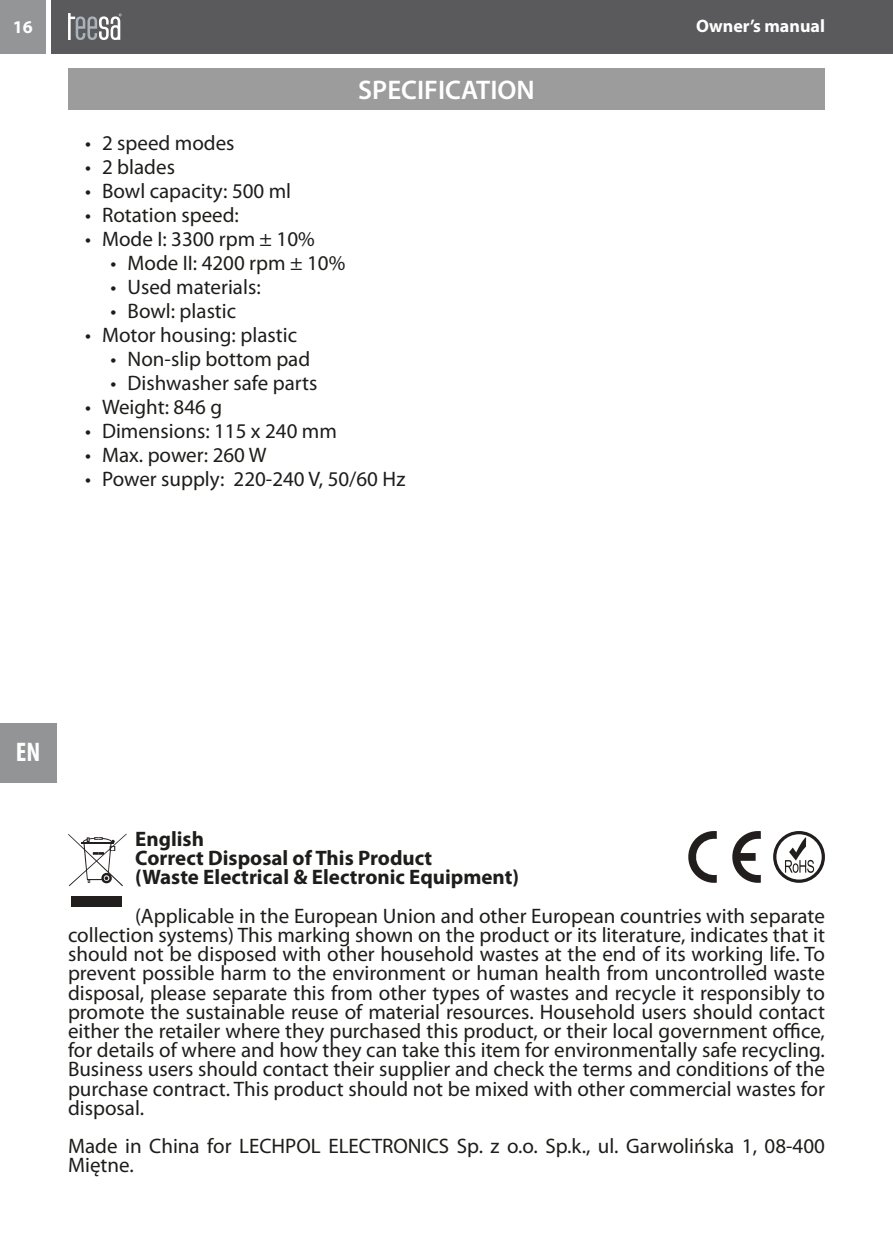
<style>
.page{position:relative;width:893px;height:1259px;background:#fff}
.page>*{position:absolute;margin:0;border:0;box-sizing:border-box;transform-origin:0 0}
.t1{font:600 27px "Myriad Pro";color:#fff}
.t2{font:700 condensed 27px "Myriad Pro";color:#fff}
.t3{font:21px/19.2px "Myriad Pro";color:#1d1d1b;text-align:justify}
.t4{font:700 21px/19.2px "Myriad Pro";color:#1d1d1b}
.t5{font:700 18px "Myriad Pro";color:#fff}
</style>
<div class="page">
<div style="left:52px;top:0;width:841px;height:53px;background:#5a595b"></div>
<div style="left:0;top:0;width:46px;height:53px;background:#949597"></div>
<svg style="left:68px;top:13px;width:54px;height:27px"></svg>
<div style="left:0;top:723px;width:56px;height:59px;background:#939495"></div>
<div style="left:72px;top:896px;width:50px;height:11px;background:#231e1e"></div>
<svg style="left:68px;top:833px;width:59px;height:53px"></svg>
<svg style="left:773px;top:831px;width:52px;height:52px"></svg>
<svg style="left:688px;top:831px;width:73px;height:52px"></svg>
<div style="left:68px;top:68px;width:757px;height:42px;background:#9d9c9c"></div>
<p class="t5" style="left:13px;top:19px;width:21px">16</p>
<p class="t5" style="left:679px;top:19px;width:147px">Εγχειρίδιο χρήσης</p>
<p class="t5" style="left:696px;top:19px;width:130px">Owner’s manual</p>
<p class="t1" style="left:358px;top:78px;width:178px">SPECIFICATION</p>
<p class="t3" style="left:85px;top:135px;width:151px">• 2 speed modes</p>
<p class="t3" style="left:85px;top:159px;width:91px">• 2 blades</p>
<p class="t3" style="left:85px;top:183px;width:208px">• Bowl capacity: 500 ml</p>
<p class="t3" style="left:85px;top:207px;width:155px">• Rotation speed:</p>
<p class="t3" style="left:85px;top:231px;width:231px">• Mode I: 3300 rpm ± 10%</p>
<p class="t3" style="left:111px;top:255px;width:236px">• Mode II: 4200 rpm ± 10%</p>
<p class="t3" style="left:111px;top:279px;width:152px">• Used materials:</p>
<p class="t3" style="left:111px;top:303px;width:127px">• Bowl: plastic</p>
<p class="t3" style="left:85px;top:327px;width:214px">• Motor housing: plastic</p>
<p class="t3" style="left:111px;top:351px;width:201px">• Non-slip bottom pad</p>
<p class="t3" style="left:111px;top:375px;width:208px">• Dishwasher safe parts</p>
<p class="t3" style="left:85px;top:399px;width:139px">• Weight: 846 g</p>
<p class="t3" style="left:85px;top:423px;width:253px">• Dimensions: 115 x 240 mm</p>
<p class="t3" style="left:85px;top:447px;width:183px">• Max. power: 260 W</p>
<p class="t3" style="left:85px;top:471px;width:322px">• Power supply: 220-240 V, 50/60 Hz</p>
<p class="t2" style="left:16px;top:741px;width:26px">EN</p>
<p class="t4" style="left:135px;top:831px;width:385px">English<br>Correct Disposal of This Product<br>(Waste Electrical &amp; Electronic Equipment)</p>
<p class="t3" style="left:68px;top:908px;width:758px;text-indent:67px">(Applicable in the European Union and other European countries with separate collection systems) This marking shown on the product or its literature, indicates that it should not be disposed with other household wastes at the end of its working life. To prevent possible harm to the environment or human health from uncontrolled waste disposal, please separate this from other types of wastes and recycle it responsibly to promote the sustainable reuse of material resources. Household users should contact either the retailer where they purchased this product, or their local government office, for details of where and how they can take this item for environmentally safe recycling.<br>Business users should contact their supplier and check the terms and conditions of the purchase contract. This product should not be mixed with other commercial wastes for disposal.</p>
<p class="t3" style="left:68px;top:1138px;width:758px">Made in China for LECHPOL ELECTRONICS Sp. z o.o. Sp.k., ul. Garwolińska 1, 08-400<br>Miętne.</p>
</div>
